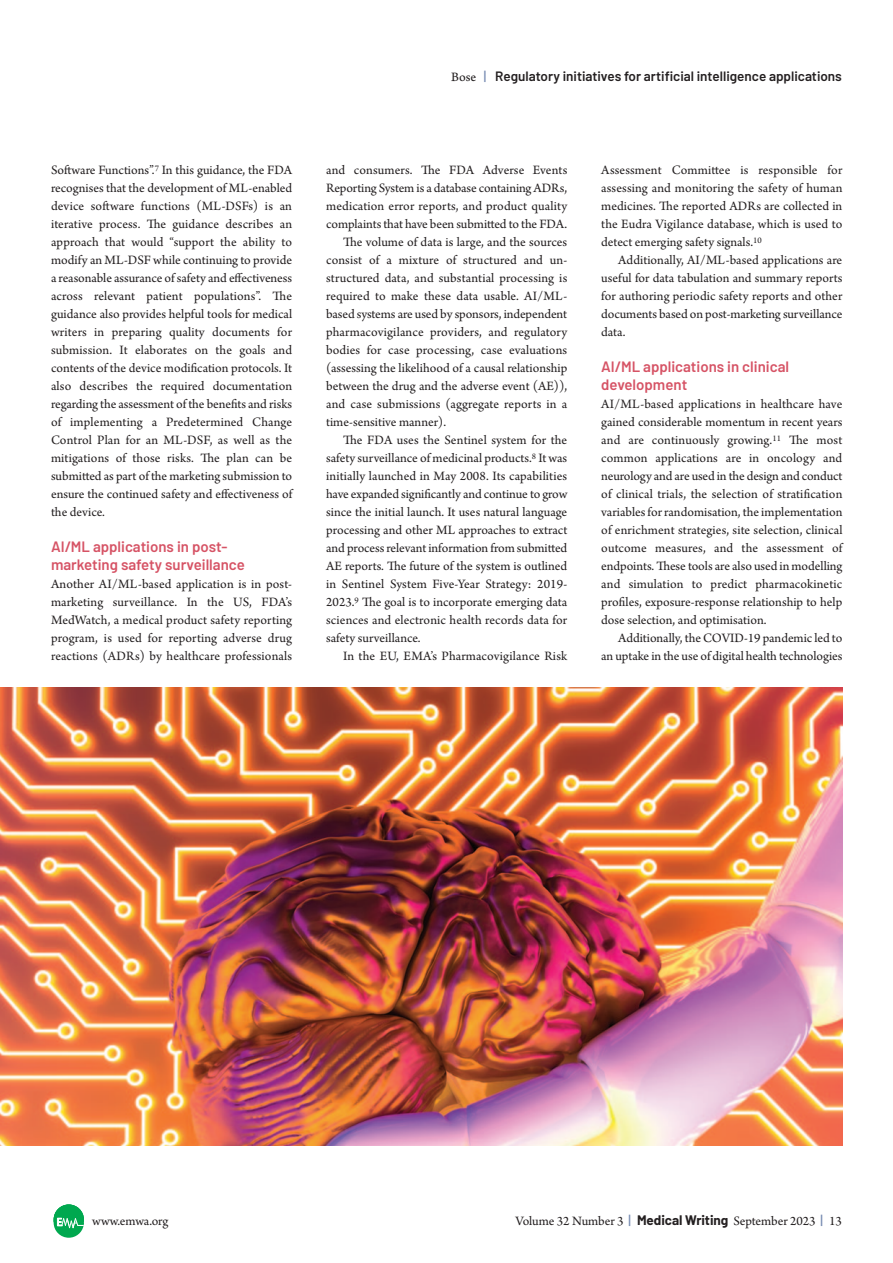
<style>
.page{position:relative;width:893px;height:1263px;background:#fff}
.page>*{position:absolute;margin:0;border:0;box-sizing:border-box;transform-origin:0 0}
.t1{font:600 15px/18px "Barlow";color:#d65365}
.t2{font:13.5px/18px "Arno Pro";color:#231f20;text-align:justify}
.t3{font:600 13.5px "Barlow";color:#231f20}
.s1{font-family:"Arno Pro Sm Text";font-weight:400}
.s2{font-weight:500;color:#7589b1}
.s3{font-family:"Barlow";font-weight:500;color:#7589b1}
.s4{font-family:"Barlow";font-weight:700}
</style>
<div class="page">
<svg style="left:54px;top:1204px;width:30px;height:34px"></svg>
<img style="left:0;top:687px;width:842px;height:458px">
<p class="t3" style="left:451px;top:67px;width:392px"><span class="s1">Bose</span> <span class="s2">|</span> Regulatory initiatives for artificial intelligence applications</p>
<p class="t2" style="left:51px;top:162px;width:243px">Software Functions”.<sup>7</sup> In this guidance, the FDA recognises that the development of ML-enabled device software functions (ML-DSFs) is an iterative process. The guidance describes an approach that would “support the ability to modify an ML-DSF while continuing to provide a reasonable assurance of safety and effectiveness across relevant patient populations”. The guidance also provides helpful tools for medical writers in preparing quality documents for submission. It elaborates on the goals and contents of the device modification protocols. It also describes the required documentation regarding the assessment of the benefits and risks of implementing a Predetermined Change Control Plan for an ML-DSF, as well as the mitigations of those risks. The plan can be submitted as part of the marketing submission to ensure the continued safety and effectiveness of the device.</p>
<p class="t1" style="left:51px;top:537px;width:195px">AI/ML applications in post&shy;marketing safety surveillance</p>
<p class="t2" style="left:51px;top:576px;width:243px">Another AI/ML-based application is in post&shy;marketing surveillance. In the US, FDA’s MedWatch, a medical product safety reporting program, is used for reporting adverse drug reactions (ADRs) by healthcare professionals</p>
<p class="t2" style="left:326px;top:162px;width:243px">and consumers. The FDA Adverse Events Reporting System is a database containing ADRs, medication error reports, and product quality complaints that have been submitted to the FDA.</p>
<p class="t2" style="left:326px;top:234px;width:243px;text-indent:17px">The volume of data is large, and the sources consist of a mixture of structured and un - structured data, and substantial processing is required to make these data usable. AI/ML&shy;based systems are used by sponsors, independent pharmacovigilance providers, and regulatory bodies for case processing, case evaluations (assessing the likelihood of a causal relationship between the drug and the adverse event (AE)), and case submissions (aggregate reports in a time-sensitive manner).</p>
<p class="t2" style="left:326px;top:432px;width:243px;text-indent:17px">The FDA uses the Sentinel system for the safety surveillance of medicinal products.<sup>8</sup> It was initially launched in May 2008. Its capabilities have expanded significantly and continue to grow since the initial launch. It uses natural language processing and other ML approaches to extract and process relevant information from submitted AE reports. The future of the system is outlined in Sentinel System Five-Year Strategy: 2019- 2023.<sup>9</sup> The goal is to incorporate emerging data sciences and electronic health records data for safety surveillance.</p>
<p class="t2" style="left:343px;top:648px;width:226px">In the EU, EMA’s Pharmacovigilance Risk</p>
<p class="t2" style="left:601px;top:162px;width:243px">Assessment Committee is responsible for assessing and monitoring the safety of human medicines. The reported ADRs are collected in the Eudra Vigilance database, which is used to detect emerging safety signals.<sup>10</sup></p>
<p class="t2" style="left:601px;top:252px;width:243px;text-indent:17px">Additionally, AI/ML-based applications are useful for data tabulation and summary reports for authoring periodic safety reports and other documents based on post-marketing surveillance data.</p>
<p class="t1" style="left:601px;top:357px;width:189px">AI/ML applications in clinical development</p>
<p class="t2" style="left:601px;top:396px;width:243px">AI/ML-based applications in healthcare have gained considerable momentum in recent years and are continuously growing.<sup>11</sup> The most common applications are in oncology and neurology and are used in the design and conduct of clinical trials, the selection of stratification variables for randomisation, the implementation of enrichment strategies, site selection, clinical outcome measures, and the assessment of endpoints. These tools are also used in modelling and simulation to predict pharmacokinetic profiles, exposure-response relationship to help dose selection, and optimisation.</p>
<p class="t2" style="left:601px;top:630px;width:243px;text-align:right">Additionally, the COVID-19 pandemic led to<br>an uptake in the use of digital health technologies</p>
<p class="t2" style="left:92px;top:1213px;width:78px">www.emwa.org</p>
<p class="t2" style="left:515px;top:1213px;width:328px">Volume 32 Number 3 <span class="s3">|</span> <span class="s4">Medical Writing</span> September 2023 <span class="s3">|</span> 13</p>
</div>
